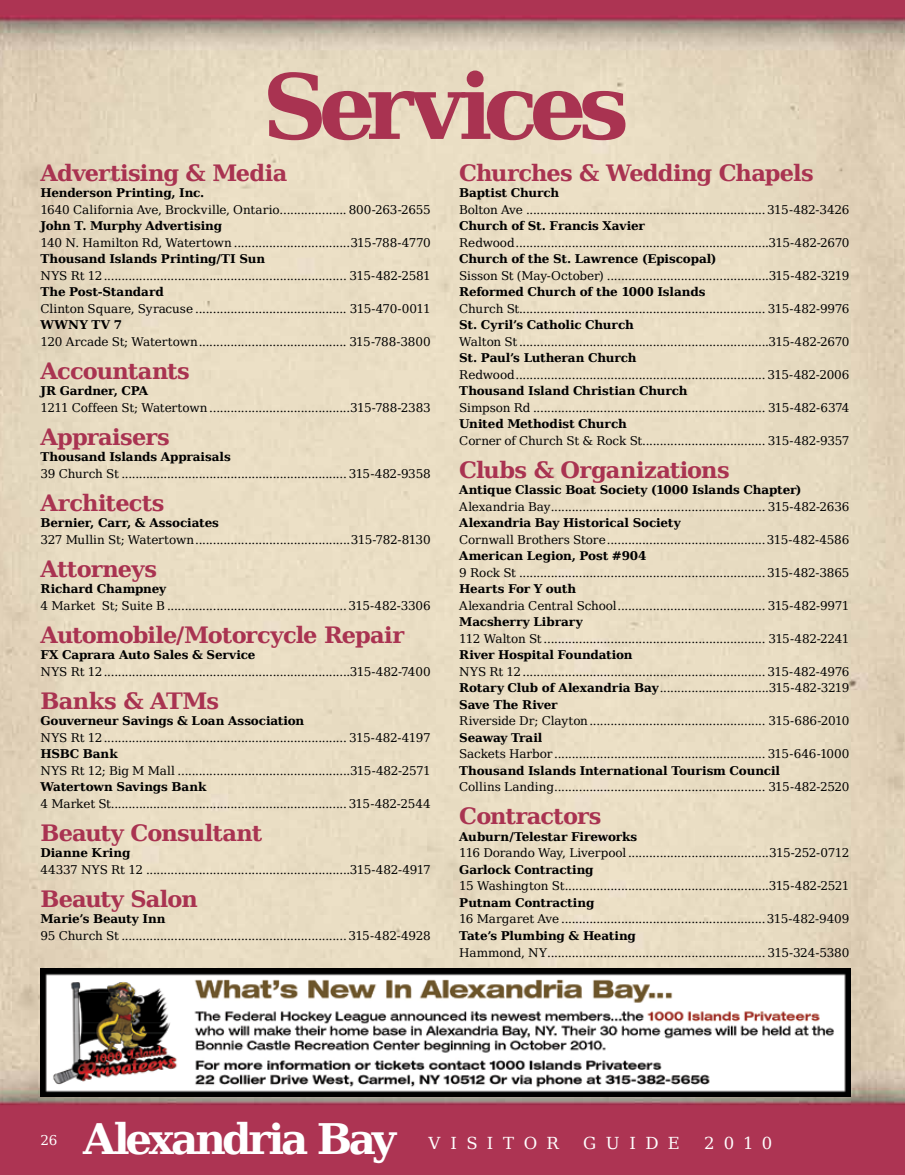
<style>
.page{position:relative;width:905px;height:1175px;background:#fff}
.page>*{position:absolute;margin:0;border:0;box-sizing:border-box;transform-origin:0 0}
.t1{font:700 90px "Bitstream Vera Serif";color:#a93351}
.t2{font:700 42px "Bitstream Vera Serif";color:#fff}
.t3{font:700 22.5px "Bitstream Vera Serif";letter-spacing:-.025em;color:#a93351}
.t4{font:700 22.5px "Bitstream Vera Serif";letter-spacing:-.045em;color:#a93351}
.t5{font:16.5px "Bitstream Vera Serif";letter-spacing:.56em;color:#fff}
.t6{font:13.5px "Bitstream Vera Serif";color:#fff}
.t7{font:12px/16.5px "Bitstream Vera Serif";letter-spacing:-.025em;color:#000;text-align:justify}
.t8{font:700 12px "Bitstream Vera Serif";letter-spacing:-.005em;color:#000}
.s1{font-weight:700}
</style>
<div class="page">
<img style="left:0;top:0;width:904px;height:1174px">
<img style="left:40px;top:968px;width:810px;height:128px">
<h1 class="t1" style="left:262px;top:54px;width:368px">Services</h1>
<h3 class="t3" style="left:40px;top:159px;width:248px">Advertising &amp; Media</h3>
<p class="t8" style="left:40px;top:186px;width:165px">Henderson Printing, Inc.</p>
<p class="t7" style="left:40px;top:201px;width:391px">1640 California Ave, Brockville, Ontario................... 800-263-2655</p>
<p class="t8" style="left:40px;top:219px;width:183px">John T. Murphy Advertising</p>
<p class="t7" style="left:41px;top:234px;width:391px">140 N. Hamilton Rd, Watertown .................................315-788-4770</p>
<p class="t8" style="left:40px;top:252px;width:226px">Thousand Islands Printing/TI Sun</p>
<p class="t7" style="left:40px;top:267px;width:391px">NYS Rt 12..................................................................... 315-482-2581</p>
<p class="t8" style="left:40px;top:285px;width:125px">The Post-Standard</p>
<p class="t7" style="left:40px;top:300px;width:391px">Clinton Square, Syracuse ........................................... 315-470-0011</p>
<p class="t8" style="left:40px;top:318px;width:83px">WWNY TV 7</p>
<p class="t7" style="left:40px;top:333px;width:391px">120 Arcade St; Watertown.......................................... 315-788-3800</p>
<h3 class="t3" style="left:40px;top:357px;width:151px">Accountants</h3>
<p class="t8" style="left:40px;top:384px;width:109px">JR Gardner, CPA</p>
<p class="t7" style="left:40px;top:399px;width:391px">1211 Coffeen St; Watertown ........................................315-788-2383</p>
<h3 class="t3" style="left:40px;top:423px;width:131px">Appraisers</h3>
<p class="t8" style="left:40px;top:450px;width:192px">Thousand Islands Appraisals</p>
<p class="t7" style="left:40px;top:465px;width:391px">39 Church St ................................................................ 315-482-9358</p>
<h3 class="t3" style="left:40px;top:489px;width:126px">Architects</h3>
<p class="t8" style="left:40px;top:516px;width:180px">Bernier, Carr, &amp; Associates</p>
<p class="t7" style="left:40px;top:531px;width:391px">327 Mullin St; Watertown............................................315-782-8130</p>
<h3 class="t3" style="left:40px;top:555px;width:118px">Attorneys</h3>
<p class="t8" style="left:40px;top:582px;width:127px">Richard Champney</p>
<p class="t7" style="left:40px;top:597px;width:391px">4 Market St; Suite B ................................................... 315-482-3306</p>
<h3 class="t3" style="left:40px;top:621px;width:365px">Automobile/Motorcycle Repair</h3>
<p class="t8" style="left:40px;top:648px;width:216px">FX Caprara Auto Sales &amp; Service</p>
<p class="t7" style="left:40px;top:663px;width:391px">NYS Rt 12......................................................................315-482-7400</p>
<h3 class="t3" style="left:40px;top:687px;width:180px">Banks &amp; ATMs</h3>
<p class="t8" style="left:40px;top:714px;width:265px">Gouverneur Savings &amp; Loan Association</p>
<p class="t7" style="left:40px;top:729px;width:391px">NYS Rt 12..................................................................... 315-482-4197</p>
<p class="t8" style="left:40px;top:747px;width:79px">HSBC Bank</p>
<p class="t7" style="left:40px;top:762px;width:391px">NYS Rt 12; Big M Mall .................................................315-482-2571</p>
<p class="t8" style="left:40px;top:780px;width:167px">Watertown Savings Bank</p>
<p class="t7" style="left:40px;top:795px;width:391px">4 Market St................................................................... 315-482-2544</p>
<h3 class="t3" style="left:40px;top:819px;width:223px">Beauty Consultant</h3>
<p class="t8" style="left:40px;top:846px;width:91px">Dianne Kring</p>
<p class="t7" style="left:40px;top:861px;width:391px">44337 NYS Rt 12 ..........................................................315-482-4917</p>
<h3 class="t3" style="left:40px;top:885px;width:159px">Beauty Salon</h3>
<p class="t8" style="left:40px;top:912px;width:126px">Marie’s Beauty Inn</p>
<p class="t7" style="left:41px;top:927px;width:391px">95 Church St ................................................................ 315-482-4928</p>
<h3 class="t4" style="left:459px;top:159px;width:356px">Churches &amp; Wedding Chapels</h3>
<p class="t8" style="left:459px;top:186px;width:102px">Baptist Church</p>
<p class="t7" style="left:459px;top:201px;width:391px">Bolton Ave .................................................................... 315-482-3426</p>
<p class="t8" style="left:459px;top:219px;width:187px">Church of St. Francis Xavier</p>
<p class="t7" style="left:459px;top:234px;width:391px">Redwood........................................................................315-482-2670</p>
<p class="t8" style="left:459px;top:252px;width:259px">Church of the St. Lawrence (Episcopal)</p>
<p class="t7" style="left:459px;top:267px;width:391px">Sisson St (May-October) ..............................................315-482-3219</p>
<p class="t8" style="left:459px;top:285px;width:248px">Reformed Church of the 1000 Islands</p>
<p class="t7" style="left:459px;top:300px;width:391px">Church St...................................................................... 315-482-9976</p>
<p class="t8" style="left:459px;top:318px;width:176px">St. Cyril’s Catholic Church</p>
<p class="t7" style="left:459px;top:333px;width:391px">Walton St .......................................................................315-482-2670</p>
<p class="t8" style="left:459px;top:351px;width:179px">St. Paul’s Lutheran Church</p>
<p class="t7" style="left:459px;top:366px;width:391px">Redwood....................................................................... 315-482-2006</p>
<p class="t8" style="left:459px;top:384px;width:230px">Thousand Island Christian Church</p>
<p class="t7" style="left:459px;top:399px;width:391px">Simpson Rd .................................................................. 315-482-6374</p>
<p class="t8" style="left:459px;top:417px;width:169px">United Methodist Church</p>
<p class="t7" style="left:459px;top:432px;width:391px">Corner of Church St &amp; Rock St................................... 315-482-9357</p>
<h3 class="t3" style="left:459px;top:456px;width:272px">Clubs &amp; Organizations</h3>
<p class="t8" style="left:459px;top:483px;width:344px">Antique Classic Boat Society (1000 Islands Chapter)</p>
<p class="t7" style="left:459px;top:498px;width:391px">Alexandria Bay............................................................. 315-482-2636</p>
<p class="t8" style="left:459px;top:516px;width:223px">Alexandria Bay Historical Society</p>
<p class="t7" style="left:459px;top:531px;width:391px">Cornwall Brothers Store.............................................315-482-4586</p>
<p class="t8" style="left:459px;top:549px;width:189px">American Legion, Post #904</p>
<p class="t7" style="left:459px;top:564px;width:391px">9 Rock St ...................................................................... 315-482-3865</p>
<p class="t8" style="left:459px;top:582px;width:118px">Hearts For Y outh</p>
<p class="t7" style="left:459px;top:597px;width:391px">Alexandria Central School.......................................... 315-482-9971</p>
<p class="t8" style="left:459px;top:615px;width:125px">Macsherry Library</p>
<p class="t7" style="left:459px;top:630px;width:391px">112 Walton St ............................................................... 315-482-2241</p>
<p class="t8" style="left:459px;top:648px;width:175px">River Hospital Foundation</p>
<p class="t7" style="left:459px;top:663px;width:391px">NYS Rt 12..................................................................... 315-482-4976<br><span class="s1">Rotary Club of Alexandria Bay</span>...............................315-482-3219<br><span class="s1">Save The River</span></p>
<p class="t7" style="left:459px;top:713px;width:391px">Riverside Dr; Clayton.................................................. 315-686-2010</p>
<p class="t8" style="left:459px;top:730px;width:85px">Seaway Trail</p>
<p class="t7" style="left:459px;top:746px;width:391px">Sackets Harbor ............................................................ 315-646-1000</p>
<p class="t8" style="left:459px;top:763px;width:322px">Thousand Islands International Tourism Council</p>
<p class="t7" style="left:459px;top:779px;width:391px">Collins Landing............................................................ 315-482-2520</p>
<h3 class="t3" style="left:459px;top:803px;width:144px">Contractors</h3>
<p class="t8" style="left:459px;top:829px;width:180px">Auburn/Telestar Fireworks</p>
<p class="t7" style="left:459px;top:845px;width:391px">116 Dorando Way, Liverpool ........................................315-252-0712</p>
<p class="t8" style="left:459px;top:862px;width:136px">Garlock Contracting</p>
<p class="t7" style="left:459px;top:878px;width:391px">15 Washington St..........................................................315-482-2521</p>
<p class="t8" style="left:459px;top:895px;width:137px">Putnam Contracting</p>
<p class="t7" style="left:459px;top:911px;width:391px">16 Margaret Ave ..........................................................315-482-9409</p>
<p class="t8" style="left:459px;top:928px;width:178px">Tate’s Plumbing &amp; Heating</p>
<p class="t7" style="left:459px;top:944px;width:391px">Hammond, NY.............................................................. 315-324-5380</p>
<p class="t6" style="left:40px;top:1132px;width:18px">26</p>
<h2 class="t2" style="left:83px;top:1114px;width:314px">Alexandria Bay</h2>
<h3 class="t5" style="left:428px;top:1133px;width:132px">Visitor</h3>
<h3 class="t5" style="left:583px;top:1133px;width:98px">guide</h3>
<h3 class="t5" style="left:704px;top:1133px;width:70px">2010</h3>
</div>
